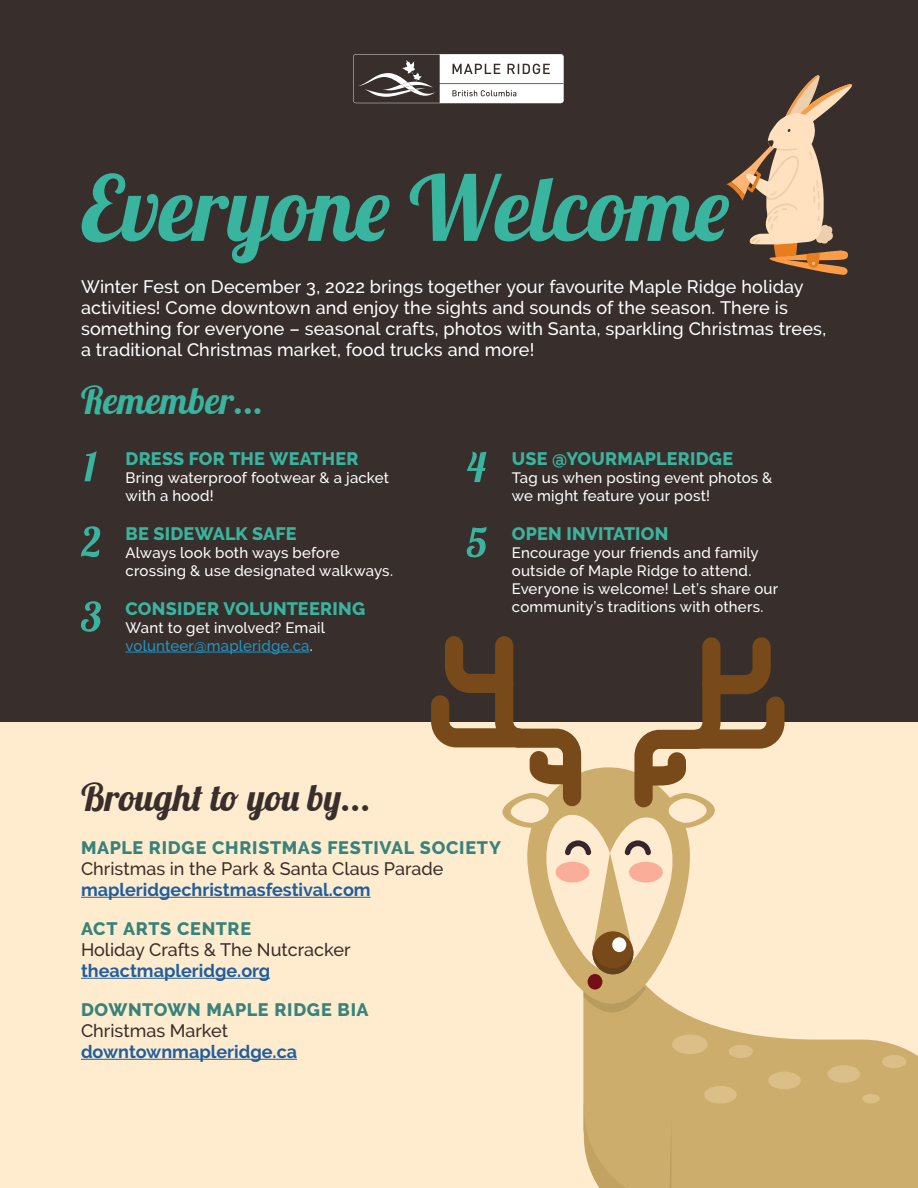
<style>
.page{position:relative;width:918px;height:1188px;background:#fff}
.page>*{position:absolute;margin:0;border:0;box-sizing:border-box;transform-origin:0 0}
.t1{font:90px "Lobster";color:#39b49e}
.t2{font:37.5px "Lobster";color:#382e2b}
.t3{font:37.5px "Lobster";color:#3ab49e}
.t4{font:500 18px/21px "Raleway";letter-spacing:.005em;color:#fff}
.t5{font:800 18px "Raleway";letter-spacing:.01em;color:#3ab49e}
.t6{font:500 18px "Raleway";color:#382e2b}
.t7{font:700 18px "Raleway";color:#215e9e}
.t8{font:800 18px "Raleway";letter-spacing:.035em;color:#37837b}
.t9{font:500 15px/18px "Raleway";letter-spacing:.01em;color:#fff}
.s1{color:#2196c5}
</style>
<div class="page">
<div style="left:0;top:721px;width:918px;height:467px;background:#ffeccf"></div>
<div style="left:0;top:0;width:918px;height:721px;background:#382e2b"></div>
<svg style="left:583px;top:1012px;width:335px;height:125px;fill:#ccad6b"></svg>
<svg style="left:431px;top:636px;width:354px;height:376px"></svg>
<div style="left:672px;top:1035px;width:36px;height:19px;background:#dbbf87;border-radius:50%"></div>
<div style="left:828px;top:1065px;width:32px;height:18px;background:#dbbf87;border-radius:50%"></div>
<div style="left:729px;top:1045px;width:24px;height:13px;background:#dbbf87;border-radius:50%"></div>
<div style="left:882px;top:1055px;width:24px;height:13px;background:#dbbf87;border-radius:50%"></div>
<div style="left:584px;top:1094px;width:334px;height:94px;background:#ccad6b"></div>
<div style="left:768px;top:1072px;width:33px;height:17px;background:#dbbf87;border-radius:50%"></div>
<div style="left:704px;top:1086px;width:33px;height:18px;background:#dbbf87;border-radius:50%"></div>
<hr style="left:126px;top:652px;width:184px;height:1px;background:#2196c5">
<svg style="left:467px;top:527px;width:20px;height:30px"></svg>
<svg style="left:467px;top:452px;width:20px;height:30px"></svg>
<svg style="left:81px;top:601px;width:20px;height:31px"></svg>
<svg style="left:81px;top:526px;width:19px;height:31px"></svg>
<svg style="left:84px;top:451px;width:13px;height:30px"></svg>
<svg style="left:353px;top:54px;width:211px;height:49px"></svg>
<hr style="left:81px;top:897px;width:290px;height:1px;background:#215e9e">
<hr style="left:81px;top:978px;width:189px;height:1px;background:#215e9e">
<hr style="left:81px;top:1059px;width:216px;height:1px;background:#215e9e">
<svg style="left:726px;top:75px;width:126px;height:200px"></svg>
<h1 class="t1" style="left:81px;top:151px;width:651px">Everyone Welcome</h1>
<p class="t4" style="left:81px;top:276px;width:747px">Winter Fest on December 3, 2022 brings together your favourite Maple Ridge holiday activities! Come downtown and enjoy the sights and sounds of the season. There is something for everyone – seasonal crafts, photos with Santa, sparkling Christmas trees, a traditional Christmas market, food trucks and more!</p>
<h2 class="t3" style="left:81px;top:376px;width:184px">Remember...</h2>
<p class="t5" style="left:126px;top:448px;width:235px">DRESS FOR THE WEATHER</p>
<p class="t9" style="left:126px;top:469px;width:265px">Bring waterproof footwear &amp; a jacket with a hood!</p>
<p class="t5" style="left:126px;top:523px;width:172px">BE SIDEWALK SAFE</p>
<p class="t9" style="left:126px;top:544px;width:269px">Always look both ways before crossing &amp; use designated walkways.</p>
<p class="t5" style="left:126px;top:598px;width:241px">CONSIDER VOLUNTEERING</p>
<p class="t9" style="left:126px;top:619px;width:201px">Want to get involved? Email <span class="s1">volunteer@mapleridge.ca</span>.</p>
<p class="t5" style="left:512px;top:448px;width:223px">USE @YOURMAPLERIDGE</p>
<p class="t9" style="left:512px;top:469px;width:262px">Tag us when posting event photos &amp; we might feature your post!</p>
<p class="t5" style="left:512px;top:523px;width:158px">OPEN INVITATION</p>
<p class="t9" style="left:512px;top:544px;width:268px">Encourage your friends and family outside of Maple Ridge to attend.<br>Everyone is welcome! Let’s share our community’s traditions with others.</p>
<h2 class="t2" style="left:81px;top:773px;width:291px">Brought to you by...</h2>
<p class="t8" style="left:81px;top:837px;width:422px">MAPLE RIDGE CHRISTMAS FESTIVAL SOCIETY</p>
<p class="t6" style="left:81px;top:858px;width:364px">Christmas in the Park &amp; Santa Claus Parade</p>
<p class="t7" style="left:81px;top:879px;width:291px">mapleridgechristmasfestival.com</p>
<p class="t8" style="left:81px;top:918px;width:172px">ACT ARTS CENTRE</p>
<p class="t6" style="left:81px;top:939px;width:271px">Holiday Crafts &amp; The Nutcracker</p>
<p class="t7" style="left:81px;top:960px;width:191px">theactmapleridge.org</p>
<p class="t8" style="left:81px;top:999px;width:289px">DOWNTOWN MAPLE RIDGE BIA</p>
<p class="t6" style="left:81px;top:1020px;width:149px">Christmas Market</p>
<p class="t7" style="left:81px;top:1041px;width:218px">downtownmapleridge.ca</p>
</div>
